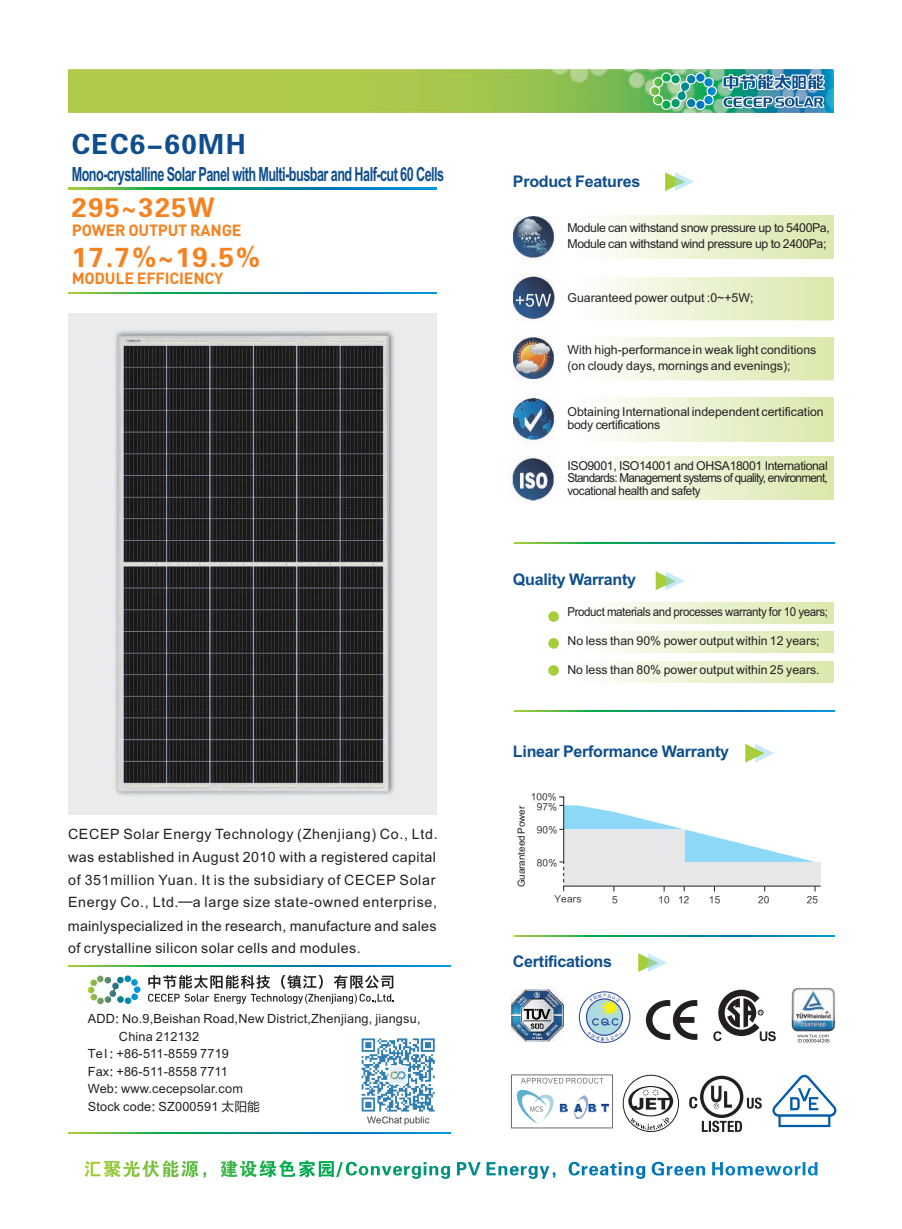
<style>
.page{position:relative;width:902px;height:1229px;background:#fff}
.page>*{position:absolute;margin:0;border:0;box-sizing:border-box;transform-origin:0 0}
.t1{font:27.75px "FZDHTJW GB1 0";color:#f58220}
.t2{font:27.75px "FZDHTJW GB1 0";letter-spacing:.055em;color:#0f4e8c}
.t3{font:27px "FZDHTJW GB1 0";letter-spacing:.055em;color:#f58220}
.t4{font:700 19.5px "Arial";letter-spacing:-.04em;color:#0f4e8c;scale:.65 1}
.t5{font:700 16.05px "Arial";letter-spacing:-.015em;color:#0f4e8c}
.t6{font:700 16.05px "DIN Pro";letter-spacing:-.015em;color:#f58220}
.t7{font:14.25px/22.8px "Arial";letter-spacing:.03em;color:#231f20}
.t8{font:12.75px/17.5px "Arial";letter-spacing:.015em;color:#231f20}
.t9{font:12.3px/12.6px "Arial";color:#231f20}
.t10{font:12.3px/16.4px "Arial";letter-spacing:-.03em;color:#231f20}
.t11{font:12.3px "Arial";letter-spacing:-.035em;color:#231f20;scale:.94 1}
.t12{font:9.75px "Arial";color:#231f20}
.t13{font:9.15px "FZLTHJW GB1 0";letter-spacing:.02em;color:#231f20}
.t14{font:8.7px "FZLTHJW GB1 0";letter-spacing:.02em;color:#231f20}
.s1{font-family:"FZLTHJW GB1 0"}
</style>
<div class="page">
<svg style="left:163px;top:1160px;width:151px;height:17px"></svg>
<img style="left:68px;top:70px;width:765px;height:42px">
<img style="left:648px;top:71px;width:179px;height:41px">
<svg style="left:68px;top:293px;width:369px;height:1px"></svg>
<svg style="left:68px;top:188px;width:369px;height:1px"></svg>
<svg style="left:69px;top:965px;width:381px;height:1px"></svg>
<svg style="left:69px;top:1132px;width:381px;height:2px"></svg>
<svg style="left:88px;top:975px;width:52px;height:25px"></svg>
<img style="left:68px;top:313px;width:367px;height:501px">
<img style="left:361px;top:1038px;width:74px;height:74px">
<svg style="left:148px;top:975px;width:246px;height:29px"></svg>
<svg style="left:514px;top:936px;width:319px;height:1px"></svg>
<svg style="left:514px;top:542px;width:320px;height:1px"></svg>
<svg style="left:514px;top:710px;width:320px;height:2px"></svg>
<img style="left:518px;top:215px;width:315px;height:43px">
<img style="left:513px;top:217px;width:41px;height:284px">
<svg style="left:516px;top:294px;width:35px;height:13px"></svg>
<img style="left:508px;top:457px;width:325px;height:43px">
<svg style="left:665px;top:172px;width:9px;height:19px"></svg>
<img style="left:674px;top:172px;width:20px;height:19px">
<svg style="left:638px;top:953px;width:10px;height:19px"></svg>
<img style="left:648px;top:953px;width:19px;height:19px">
<div style="left:548px;top:611px;width:11px;height:11px;background:#a6ce39;border-radius:50%"></div>
<div style="left:548px;top:638px;width:11px;height:11px;background:#a6ce39;border-radius:50%"></div>
<div style="left:548px;top:665px;width:11px;height:11px;background:#a6ce39;border-radius:50%"></div>
<svg style="left:655px;top:571px;width:10px;height:19px"></svg>
<img style="left:665px;top:571px;width:19px;height:19px">
<img style="left:764px;top:748px;width:10px;height:10px">
<svg style="left:745px;top:744px;width:19px;height:18px"></svg>
<svg style="left:559px;top:796px;width:261px;height:96px"></svg>
<img style="left:511px;top:990px;width:52px;height:52px">
<img style="left:603px;top:1103px;width:7px;height:10px">
<div style="left:511px;top:1074px;width:102px;height:54px;border:1px solid #6c6d70"></div>
<img style="left:791px;top:988px;width:44px;height:43px">
<svg style="left:797px;top:1034px;width:32px;height:8px"></svg>
<svg style="left:772px;top:1075px;width:64px;height:52px"></svg>
<svg style="left:713px;top:990px;width:62px;height:51px"></svg>
<svg style="left:689px;top:1076px;width:72px;height:56px"></svg>
<div style="left:578px;top:991px;width:52px;height:52px;border:1px solid #314b9f;border-radius:50%"></div>
<svg style="left:587px;top:993px;width:35px;height:48px"></svg>
<div style="left:586px;top:998px;width:37px;height:38px;border:1px solid #314b9f;border-radius:50%"></div>
<svg style="left:628px;top:1086px;width:45px;height:44px"></svg>
<div style="left:622px;top:1075px;width:57px;height:57px;border:1px solid #231f20;border-radius:50%"></div>
<svg style="left:645px;top:1000px;width:52px;height:40px"></svg>
<svg style="left:517px;top:1078px;width:86px;height:46px"></svg>
<h1 class="t2" style="left:72px;top:129px;width:175px">CEC6-60MH</h1>
<h3 class="t4" style="left:72px;top:167px;width:574px">Mono-crystalline Solar Panel with Multi-busbar and Half-cut 60 Cells</h3>
<h3 class="t6" style="left:72px;top:224px;width:171px">POWER OUTPUT RANGE</h3>
<h3 class="t6" style="left:72px;top:272px;width:153px">MODULE EFFICIENCY</h3>
<h2 class="t3" style="left:72px;top:193px;width:145px">295~325W</h2>
<h1 class="t1" style="left:72px;top:242px;width:190px">17.7%~19.5%</h1>
<p class="t7" style="left:68px;top:824px;width:371px">CECEP Solar Energy Technology (Zhenjiang) Co., Ltd. was established in August 2010 with a registered capital of 351million Yuan. It is the subsidiary of CECEP Solar Energy Co., Ltd.<span class="s1">—</span>a large size state-owned enterprise, mainlyspecialized in the research, manufacture and sales</p>
<p class="t7" style="left:68px;top:938px;width:294px">of crystalline silicon solar cells and modules.</p>
<p class="t8" style="left:88px;top:1011px;width:334px">ADD<span class="s1">:</span> No.9,Beishan Road,New District,Zhenjiang, jiangsu,</p>
<p class="t8" style="left:88px;top:1029px;width:174px;text-indent:31px">China 212132<br>Tel <span class="s1">:</span> +86-511-8559 7719<br>Fax<span class="s1">:</span> +86-511-8558 7711<br>Web<span class="s1">:</span> www.cecepsolar.com<br>Stock code<span class="s1">:</span> SZ000591 <span class="s1">太阳能</span></p>
<p class="t14" style="left:367px;top:1116px;width:64px">WeChat public</p>
<h3 class="t5" style="left:513px;top:176px;width:129px">Product Features</h3>
<p class="t10" style="left:567px;top:220px;width:264px">Module can withstand snow pressure up to 5400Pa,<br>Module can withstand wind pressure up to 2400Pa;</p>
<p class="t9" style="left:567px;top:293px;width:187px">Guaranteed power output :0~+5W;</p>
<p class="t9" style="left:567px;top:342px;width:250px;line-height:16.4px">With high-performance in weak light conditions (on cloudy days, mornings and evenings);</p>
<p class="t9" style="left:567px;top:406px;width:258px;line-height:13.2px">Obtaining International independent certification body certifications</p>
<p class="t9" style="left:567px;top:460px;width:262px;text-align:justify">ISO9001, ISO14001 and OHSA18001 International Standards: Management systems of quality, environment, vocational health and safety</p>
<h3 class="t5" style="left:513px;top:573px;width:125px">Quality Warranty</h3>
<p class="t11" style="left:567px;top:607px;width:278px">Product materials and processes warranty for 10 years;</p>
<p class="t9" style="left:567px;top:636px;width:254px">No less than 90% power output within 12 years;</p>
<p class="t9" style="left:567px;top:664px;width:254px">No less than 80% power output within 25 years.</p>
<h3 class="t5" style="left:513px;top:746px;width:217px">Linear Performance Warranty</h3>
<p class="t13" style="left:530px;top:791px;width:27px">100%</p>
<p class="t12" style="left:517px;top:887px;width:83px;rotate:-90deg">Guaranteed Power</p>
<p class="t13" style="left:536px;top:802px;width:22px">97%</p>
<p class="t13" style="left:536px;top:825px;width:22px">90%</p>
<p class="t13" style="left:536px;top:858px;width:22px">80%</p>
<p class="t13" style="left:554px;top:894px;width:29px">Years</p>
<p class="t13" style="left:612px;top:895px;width:7px">5</p>
<p class="t13" style="left:658px;top:895px;width:33px">10 12</p>
<p class="t13" style="left:709px;top:895px;width:13px">15</p>
<h3 class="t5" style="left:513px;top:955px;width:101px">Certifications</h3>
<p class="t13" style="left:758px;top:895px;width:13px">20</p>
<p class="t13" style="left:806px;top:895px;width:13px">25</p>
</div>
